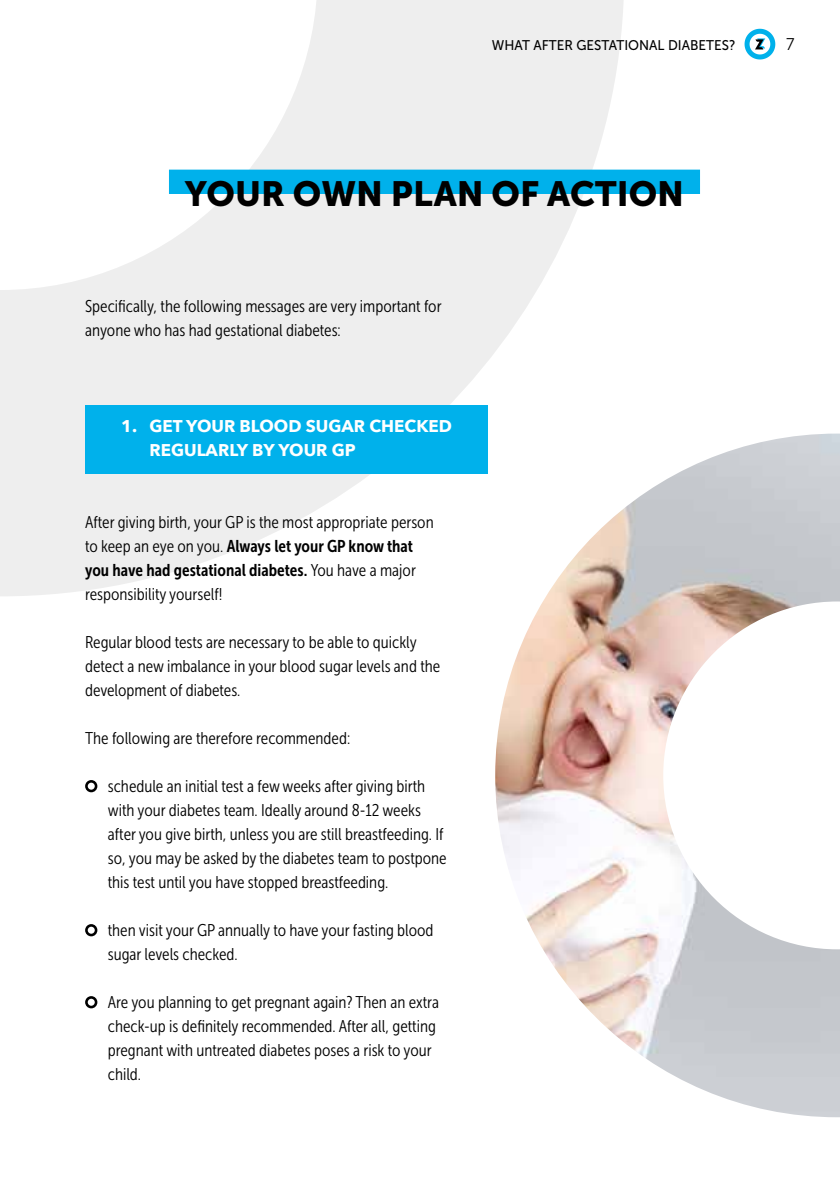
<style>
.page{position:relative;width:840px;height:1191px;background:#fff}
.page>*{position:absolute;margin:0;border:0;box-sizing:border-box;transform-origin:0 0}
.t1{font:34.8px "Museo Sans 900";color:#000}
.t2{font:17px/24px "Museo Sans Cond 300";color:#000}
.t3{font:17px/24px "Museo Sans Cond 700";color:#000}
.t4{font:700 17px/24px "Avenir Next";color:#fff}
.t5{font:17px "Museo Sans 300";color:#000;scale:.95 1}
.t6{font:14px "Museo Sans 500";color:#000;scale:.95 1}
.s1{font-family:"Museo Sans Cond 300"}
</style>
<div class="page">
<svg style="left:744px;top:28px;width:32px;height:32px"></svg>
<svg style="left:0;top:0;width:624px;height:596px;fill:#eee"></svg>
<div style="left:85px;top:405px;width:403px;height:68px;background:#00b1eb"></div>
<div style="left:85px;top:780px;width:12px;height:12px;border:3px solid #000;border-radius:50%"></div>
<div style="left:85px;top:924px;width:12px;height:12px;border:3px solid #000;border-radius:50%"></div>
<div style="left:85px;top:996px;width:12px;height:12px;border:3px solid #000;border-radius:50%"></div>
<img style="left:495px;top:433px;width:344px;height:684px">
<div style="left:169px;top:170px;width:530px;height:24px;background:#00b1eb"></div>
<p class="t6" style="left:491px;top:37px;width:258px">WHAT AFTER GESTATIONAL DIABETES?</p>
<p class="t5" style="left:785px;top:35px;width:10px">7</p>
<h1 class="t1" style="left:185px;top:174px;width:500px">YOUR OWN PLAN OF ACTION</h1>
<p class="t2" style="left:85px;top:294px;width:358px">Specifically, the following messages are very important for anyone who has had gestational diabetes:</p>
<p class="t4" style="left:149px;top:414px;width:304px;text-indent:-28px">1. GET YOUR BLOOD SUGAR CHECKED<br>REGULARLY BY YOUR GP</p>
<p class="t2" style="left:85px;top:510px;width:350px">After giving birth, your GP is the most appropriate person</p>
<p class="t3" style="left:85px;top:534px;width:332px"><span class="s1">to keep an eye on you.</span> Always let your GP know that you have had gestational diabetes. <span class="s1">You have a major</span></p>
<p class="t2" style="left:85px;top:582px;width:139px">responsibility yourself!</p>
<p class="t2" style="left:85px;top:630px;width:356px">Regular blood tests are necessary to be able to quickly detect a new imbalance in your blood sugar levels and the development of diabetes.</p>
<p class="t2" style="left:85px;top:726px;width:266px">The following are therefore recommended:</p>
<p class="t2" style="left:108px;top:774px;width:340px">schedule an initial test a few weeks after giving birth with your diabetes team. Ideally around 8-12 weeks after you give birth, unless you are still breastfeeding. If so, you may be asked by the diabetes team to postpone this test until you have stopped breastfeeding.</p>
<p class="t2" style="left:108px;top:918px;width:327px">then visit your GP annually to have your fasting blood sugar levels checked.</p>
<p class="t2" style="left:108px;top:990px;width:332px">Are you planning to get pregnant again? Then an extra check-up is definitely recommended. After all, getting pregnant with untreated diabetes poses a risk to your child.</p>
</div>
